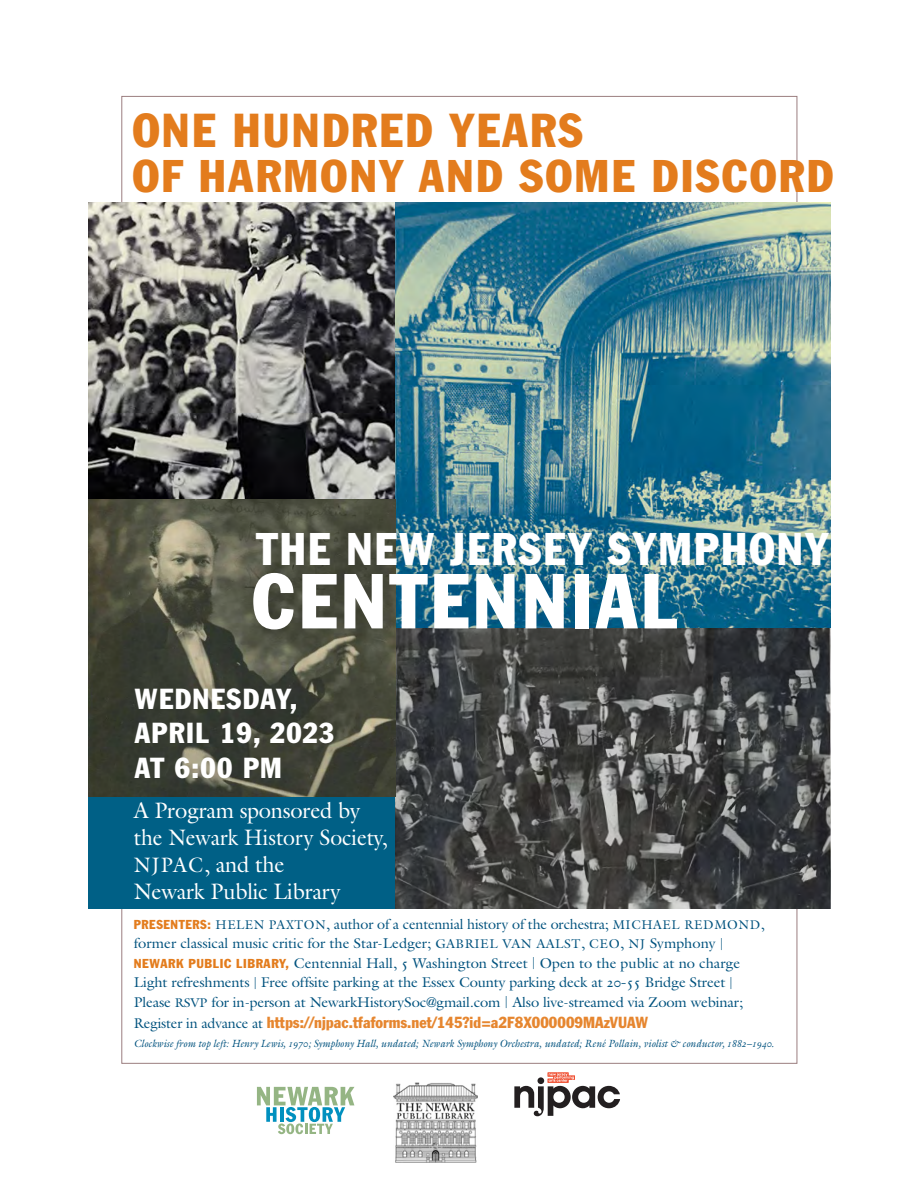
<style>
.page{position:relative;width:918px;height:1188px;background:#fff}
.page>*{position:absolute;margin:0;border:0;box-sizing:border-box;transform-origin:0 0}
.t1{font:condensed 76.5px "Franklin Gothic";letter-spacing:.05em;color:#fff}
.t2{font:condensed 46.8px "Franklin Gothic";letter-spacing:.05em;color:#e37c1d}
.t3{font:condensed 45px "Franklin Gothic";letter-spacing:.055em;color:#e37c1d}
.t4{font:condensed 45px "Franklin Gothic";letter-spacing:.05em;color:#fff}
.t5{font:condensed 28.5px/34.2px "Franklin Gothic";letter-spacing:.05em;color:#fff}
.t6{font:22.5px/27px "Galliard";letter-spacing:-.01em;color:#fff}
.t7{font:condensed 15.75px "Franklin Gothic";letter-spacing:.005em;color:#e6862f}
.t8{font:14.25px/19.5px "Galliard";letter-spacing:-.01em;color:#00527e}
.t9{font:12.75px "Galliard";letter-spacing:.05em;color:#00527e}
.t10{font:italic 10.5px "Galliard";color:#00527e;scale:.95 1}
.s1{font-size:21px}
.s2{font-family:"Franklin Gothic";font-stretch:condensed;font-size:12.75px;color:#e37c1d}
.s3{font-size:12.75px}
.s4{font-size:14.25px}
.s5{font-family:"Univers";font-weight:100;font-stretch:ultra-condensed;font-size:16.5px}
.s6{font-family:"Stempel Garamond Roman SC"}
.s7{font-family:"Galliard";font-stretch:normal;font-size:14.25px;color:#00527e}
.s8{font-family:"Stempel Garamond Italic Os F";font-style:normal}
</style>
<div class="page">
<div style="left:88px;top:796px;width:308px;height:112px;background:#006086"></div>
<img style="left:88px;top:202px;width:308px;height:594px">
<img style="left:396px;top:202px;width:435px;height:706px">
<svg style="left:257px;top:1087px;width:97px;height:47px"></svg>
<img style="left:393px;top:1082px;width:84px;height:80px">
<svg style="left:514px;top:1073px;width:106px;height:43px"></svg>
<h2 class="t2" style="left:133px;top:102px;width:452px">ONE HUNDRED YEARS</h2>
<h3 class="t3" style="left:133px;top:149px;width:702px">OF HARMONY AND SOME DISCORD</h3>
<h3 class="t4" style="left:256px;top:522px;width:575px">THE NEW JERSEY SYMPHONY</h3>
<h1 class="t1" style="left:253px;top:555px;width:427px">CENTENNIAL</h1>
<h3 class="t5" style="left:135px;top:682px;width:201px">WEDNESDAY,<br>APRIL 19, 2023<br>AT 6:00 PM</h3>
<h3 class="t6" style="left:134px;top:796px;width:255px">A Program sponsored by the Newark History Society,<br><span class="s1">NJPAC</span>, and the<br>Newark Public Library</h3>
<p class="t8" style="left:134px;top:914px;width:509px"><span class="s2">PRESENT ERS:</span> <span class="s3">Helen Paxton</span> , author of a centennial history of the orchestra; <span class="s3">Micha</span></p>
<p class="t9" style="left:663px;top:916px;width:104px">el Redmond<span class="s4">,</span></p>
<p class="t8" style="left:134px;top:934px;width:422px">former classical music critic for the Star-Ledger; <span class="s3">Gabriel Van Aals</span></p>
<p class="t8" style="left:134px;top:934px;width:611px;text-indent:438px"><span class="s3">t</span>, <span class="s3">c eo</span>, <span class="s3">nj</span> Symphony <span class="s5">| </span><span class="s2">NEWARK PUBLIC LIBRARY,</span> Centennial Hall, <span class="s6">5</span> Washington Street <span class="s5">|</span> Open to the public at no charge Light refreshments <span class="s5">|</span> Free offsite parking at the Essex County parking deck at <span class="s6">20-55</span> Bridge Street <span class="s5">| </span>Please <span class="s3">RSVP</span> for in-person at NewarkHistorySoc@gmail.com <span class="s5">|</span> Also live-streamed via Zoom webinar;</p>
<p class="t7" style="left:134px;top:1013px;width:496px"><span class="s7">Register in advance at</span> HTTPS://NJPAC.TFAFORMS.NET/145?ID=A2F8X000009MAZVUAW</p>
<p class="t10" style="left:134px;top:1037px;width:676px">Clockwise from top left: Henry Lewis, <span class="s8">1970</span>; Symphony Hall, undated; Newark Symphony Orchestra, undated; René Pollain, violist &amp; conductor, <span class="s8">1882–1940.</span></p>
</div>
